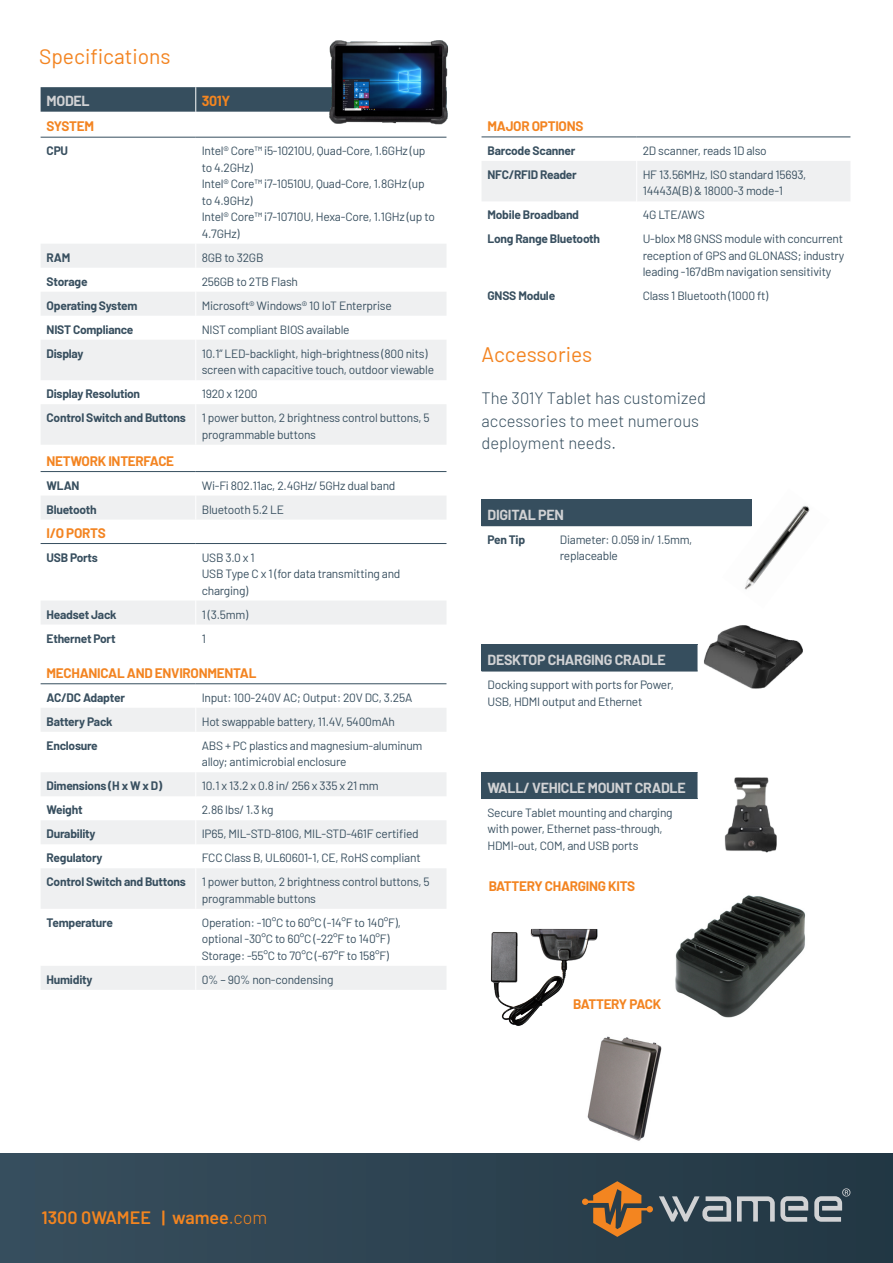
<style>
.page{position:relative;width:893px;height:1263px;background:#fff}
.page>*{position:absolute;margin:0;border:0;box-sizing:border-box;transform-origin:0 0}
.t1{font:21px "Barlow";color:#f38421}
.t2{font:600 17.85px "Barlow";color:#f38520}
.t3{font:300 16.5px/22.5px "Barlow";color:#364e5e}
.t4{font:700 14.25px "Barlow";letter-spacing:-.02em;color:#d1d2d4}
.t5{font:700 14.25px "Barlow";color:#f38520}
.t6{font:700 13.5px "Barlow";letter-spacing:-.02em;color:#f38421}
.t7{font:700 13.5px "Barlow";letter-spacing:-.04em;color:#f38421}
.t8{font:12px/16.5px "Barlow";letter-spacing:-.02em;color:#384f5f}
.t9{font:700 12px "Barlow";letter-spacing:-.02em;color:#384f5f}
.s1{font-weight:300}
</style>
<div class="page">
<div style="left:0;top:1153px;width:893px;height:110px;background:linear-gradient(to right,#374e5d,#223744)"></div>
<svg style="left:659px;top:1196px;width:72px;height:25px;background:#717d85"></svg>
<svg style="left:737px;top:1196px;width:71px;height:26px;background:#758189"></svg>
<svg style="left:582px;top:1181px;width:71px;height:56px;background:#76593a"></svg>
<svg style="left:814px;top:1188px;width:36px;height:34px"></svg>
<svg style="left:41px;top:244px;width:405px;height:201px;fill:#eff0f1"></svg>
<svg style="left:41px;top:87px;width:405px;height:50px"></svg>
<svg style="left:195px;top:244px;width:1px;height:96px"></svg>
<hr style="left:195px;top:340px;width:1px;height:40px;background:#fff">
<svg style="left:195px;top:380px;width:1px;height:24px"></svg>
<hr style="left:195px;top:404px;width:1px;height:41px;background:#fff">
<hr style="left:41px;top:137px;width:155px;height:1px;background:#364e5e">
<hr style="left:196px;top:137px;width:250px;height:1px;background:#364e5e">
<div style="left:482px;top:499px;width:269px;height:27px;background:#364e5e"></div>
<div style="left:482px;top:645px;width:216px;height:26px;background:#364e5e"></div>
<hr style="left:482px;top:671px;width:216px;height:1px;background:#364e5e">
<div style="left:482px;top:772px;width:216px;height:26px;background:#364e5e"></div>
<hr style="left:482px;top:798px;width:216px;height:1px;background:#364e5e">
<svg style="left:41px;top:708px;width:405px;height:282px"></svg>
<svg style="left:195px;top:684px;width:1px;height:48px"></svg>
<hr style="left:195px;top:732px;width:1px;height:40px;background:#fff">
<svg style="left:195px;top:772px;width:1px;height:96px"></svg>
<hr style="left:195px;top:868px;width:1px;height:41px;background:#fff">
<hr style="left:195px;top:909px;width:1px;height:57px;background:#fff">
<svg style="left:195px;top:966px;width:1px;height:24px"></svg>
<hr style="left:41px;top:683px;width:155px;height:1px;background:#364e5e">
<hr style="left:196px;top:683px;width:250px;height:1px;background:#364e5e">
<div style="left:41px;top:601px;width:405px;height:23px;background:#eff0f1"></div>
<hr style="left:41px;top:543px;width:155px;height:1px;background:#364e5e">
<hr style="left:196px;top:543px;width:250px;height:1px;background:#364e5e">
<svg style="left:482px;top:136px;width:368px;height:65px"></svg>
<hr style="left:482px;top:137px;width:155px;height:1px;background:#364e5e">
<hr style="left:637px;top:137px;width:213px;height:1px;background:#364e5e">
<svg style="left:41px;top:472px;width:405px;height:47px"></svg>
<hr style="left:41px;top:471px;width:155px;height:1px;background:#364e5e">
<hr style="left:196px;top:471px;width:250px;height:1px;background:#364e5e">
<img style="left:323px;top:40px;width:126px;height:92px">
<img style="left:722px;top:499px;width:88px;height:91px">
<img style="left:678px;top:625px;width:125px;height:64px">
<img style="left:697px;top:772px;width:80px;height:81px">
<img style="left:675px;top:895px;width:131px;height:123px">
<img style="left:491px;top:928px;width:107px;height:98px">
<img style="left:578px;top:1024px;width:84px;height:117px">
<p class="t1" style="left:39px;top:41px;width:133px">Specifications</p>
<p class="t4" style="left:47px;top:90px;width:45px">MODEL</p>
<p class="t5" style="left:202px;top:90px;width:30px">301Y</p>
<p class="t6" style="left:47px;top:116px;width:49px">SYSTEM</p>
<p class="t9" style="left:47px;top:142px;width:23px">CPU</p>
<p class="t8" style="left:202px;top:142px;width:225px">Intel® Core™ i5-10210U, Quad-Core, 1.6GHz (up to 4.2GHz)</p>
<p class="t8" style="left:202px;top:175px;width:224px">Intel® Core™ i7-10510U, Quad-Core, 1.8GHz (up to 4.9GHz)</p>
<p class="t8" style="left:202px;top:208px;width:235px">Intel® Core™ i7-10710U, Hexa-Core, 1.1GHz (up to<br>4.7GHz)</p>
<p class="t9" style="left:47px;top:248px;width:25px">RAM</p>
<p class="t8" style="left:202px;top:248px;width:63px">8GB to 32GB</p>
<p class="t9" style="left:47px;top:272px;width:42px">Storage</p>
<p class="t8" style="left:202px;top:272px;width:98px">256GB to 2TB Flash</p>
<p class="t9" style="left:47px;top:296px;width:92px">Operating System</p>
<p class="t8" style="left:202px;top:296px;width:191px">Microsoft® Windows® 10 IoT Enterprise</p>
<p class="t9" style="left:47px;top:320px;width:88px">NIST Compliance</p>
<p class="t8" style="left:202px;top:320px;width:149px">NIST compliant BIOS available</p>
<p class="t9" style="left:47px;top:344px;width:39px">Display</p>
<p class="t8" style="left:202px;top:344px;width:234px">10.1” LED-backlight, high-brightness (800 nits) screen with capacitive touch, outdoor viewable</p>
<p class="t9" style="left:47px;top:385px;width:95px">Display Resolution</p>
<p class="t8" style="left:202px;top:385px;width:57px">1920 x 1200</p>
<p class="t9" style="left:47px;top:409px;width:141px">Control Switch and Buttons</p>
<p class="t8" style="left:202px;top:409px;width:230px">1 power button, 2 brightness control buttons, 5 programmable buttons</p>
<p class="t6" style="left:47px;top:451px;width:129px">NETWORK INTERFACE</p>
<p class="t9" style="left:47px;top:476px;width:34px">WLAN</p>
<p class="t8" style="left:202px;top:476px;width:195px">Wi-Fi 802.11ac, 2.4GHz/ 5GHz dual band</p>
<p class="t9" style="left:47px;top:500px;width:52px">Bluetooth</p>
<p class="t8" style="left:202px;top:500px;width:84px">Bluetooth 5.2 LE</p>
<p class="t6" style="left:47px;top:523px;width:61px">I/O PORTS</p>
<p class="t9" style="left:47px;top:548px;width:53px">USB Ports</p>
<p class="t8" style="left:202px;top:548px;width:54px">USB 3.0 x 1</p>
<p class="t8" style="left:202px;top:564px;width:200px">USB Type C x 1 (for data transmitting and charging)</p>
<p class="t9" style="left:47px;top:605px;width:72px">Headset Jack</p>
<p class="t8" style="left:202px;top:605px;width:48px">1 (3.5mm)</p>
<p class="t9" style="left:47px;top:629px;width:70px">Ethernet Port</p>
<p class="t8" style="left:202px;top:629px;width:6px">1</p>
<p class="t6" style="left:47px;top:663px;width:211px">MECHANICAL AND ENVIRONMENTAL</p>
<p class="t9" style="left:47px;top:688px;width:80px">AC/DC Adapter</p>
<p class="t8" style="left:202px;top:688px;width:212px">Input: 100-240V AC; Output: 20V DC, 3.25A</p>
<p class="t9" style="left:47px;top:712px;width:67px">Battery Pack</p>
<p class="t8" style="left:202px;top:712px;width:195px">Hot swappable battery, 11.4V, 5400mAh</p>
<p class="t9" style="left:47px;top:736px;width:53px">Enclosure</p>
<p class="t8" style="left:202px;top:736px;width:222px">ABS + PC plastics and magnesium-aluminum alloy; antimicrobial enclosure</p>
<p class="t9" style="left:47px;top:777px;width:117px">Dimensions (H x W x D)</p>
<p class="t8" style="left:202px;top:777px;width:179px">10.1 x 13.2 x 0.8 in/ 256 x 335 x 21 mm</p>
<p class="t9" style="left:47px;top:801px;width:37px">Weight</p>
<p class="t8" style="left:202px;top:801px;width:73px">2.86 lbs/ 1.3 kg</p>
<p class="t9" style="left:47px;top:825px;width:51px">Durability</p>
<p class="t8" style="left:202px;top:825px;width:219px">IP65, MIL-STD-810G, MIL-STD-461F certified</p>
<p class="t9" style="left:47px;top:849px;width:57px">Regulatory</p>
<p class="t8" style="left:202px;top:849px;width:220px">FCC Class B, UL60601-1, CE, RoHS compliant</p>
<p class="t9" style="left:47px;top:873px;width:141px">Control Switch and Buttons</p>
<p class="t8" style="left:202px;top:873px;width:230px">1 power button, 2 brightness control buttons, 5 programmable buttons</p>
<p class="t9" style="left:47px;top:913px;width:68px">Temperature</p>
<p class="t8" style="left:202px;top:913px;width:201px">Operation: -10°C to 60°C (-14°F to 140°F), optional -30°C to 60°C (-22°F to 140°F)</p>
<p class="t8" style="left:202px;top:946px;width:189px">Storage: -55°C to 70°C (-67°F to 158°F)</p>
<p class="t9" style="left:47px;top:970px;width:47px">Humidity</p>
<p class="t8" style="left:202px;top:970px;width:133px">0% – 90% non-condensing</p>
<p class="t6" style="left:488px;top:116px;width:97px">MAJOR OPTIONS</p>
<p class="t9" style="left:488px;top:142px;width:89px">Barcode Scanner</p>
<p class="t8" style="left:643px;top:141px;width:126px">2D scanner, reads 1D also</p>
<p class="t9" style="left:488px;top:166px;width:91px">NFC/RFID Reader</p>
<p class="t8" style="left:643px;top:165px;width:165px">HF 13.56MHz, ISO standard 15693,<br>14443A(B) &amp; 18000-3 mode-1</p>
<p class="t9" style="left:488px;top:206px;width:93px">Mobile Broadband</p>
<p class="t8" style="left:643px;top:206px;width:63px">4G LTE/AWS</p>
<p class="t9" style="left:488px;top:230px;width:114px">Long Range Bluetooth</p>
<p class="t8" style="left:643px;top:230px;width:203px;text-align:justify">U-blox M8 GNSS module with concurrent reception of GPS and GLONASS; industry leading -167dBm navigation sensitivity</p>
<p class="t9" style="left:488px;top:287px;width:69px">GNSS Module</p>
<p class="t8" style="left:643px;top:287px;width:127px">Class 1 Bluetooth (1000 ft)</p>
<p class="t1" style="left:482px;top:339px;width:112px">Accessories</p>
<p class="t3" style="left:482px;top:386px;width:226px">The 301Y Tablet has customized</p>
<p class="t3" style="left:482px;top:408px;width:219px">accessories to meet numerous deployment needs.</p>
<p class="t4" style="left:488px;top:504px;width:78px">DIGITAL PEN</p>
<p class="t9" style="left:488px;top:530px;width:39px">Pen Tip</p>
<p class="t8" style="left:560px;top:530px;width:134px">Diameter: 0.059 in/ 1.5mm,</p>
<p class="t8" style="left:560px;top:547px;width:60px">replaceable</p>
<p class="t4" style="left:488px;top:649px;width:180px">DESKTOP CHARGING CRADLE</p>
<p class="t8" style="left:488px;top:675px;width:188px">Docking support with ports for Power,</p>
<p class="t8" style="left:488px;top:692px;width:156px">USB, HDMI output and Ethernet</p>
<p class="t4" style="left:488px;top:777px;width:200px">WALL/ VEHICLE MOUNT CRADLE</p>
<p class="t8" style="left:488px;top:803px;width:187px">Secure Tablet mounting and charging</p>
<p class="t8" style="left:488px;top:819px;width:177px">with power, Ethernet pass-through,</p>
<p class="t8" style="left:488px;top:836px;width:152px">HDMI-out, COM, and USB ports</p>
<p class="t6" style="left:489px;top:876px;width:148px">BATTERY CHARGING KITS</p>
<p class="t7" style="left:573px;top:994px;width:90px">BATTERY PACK</p>
<p class="t2" style="left:41px;top:1204px;width:227px">1300 0WAMEE | wamee<span class="s1">.com</span></p>
</div>
